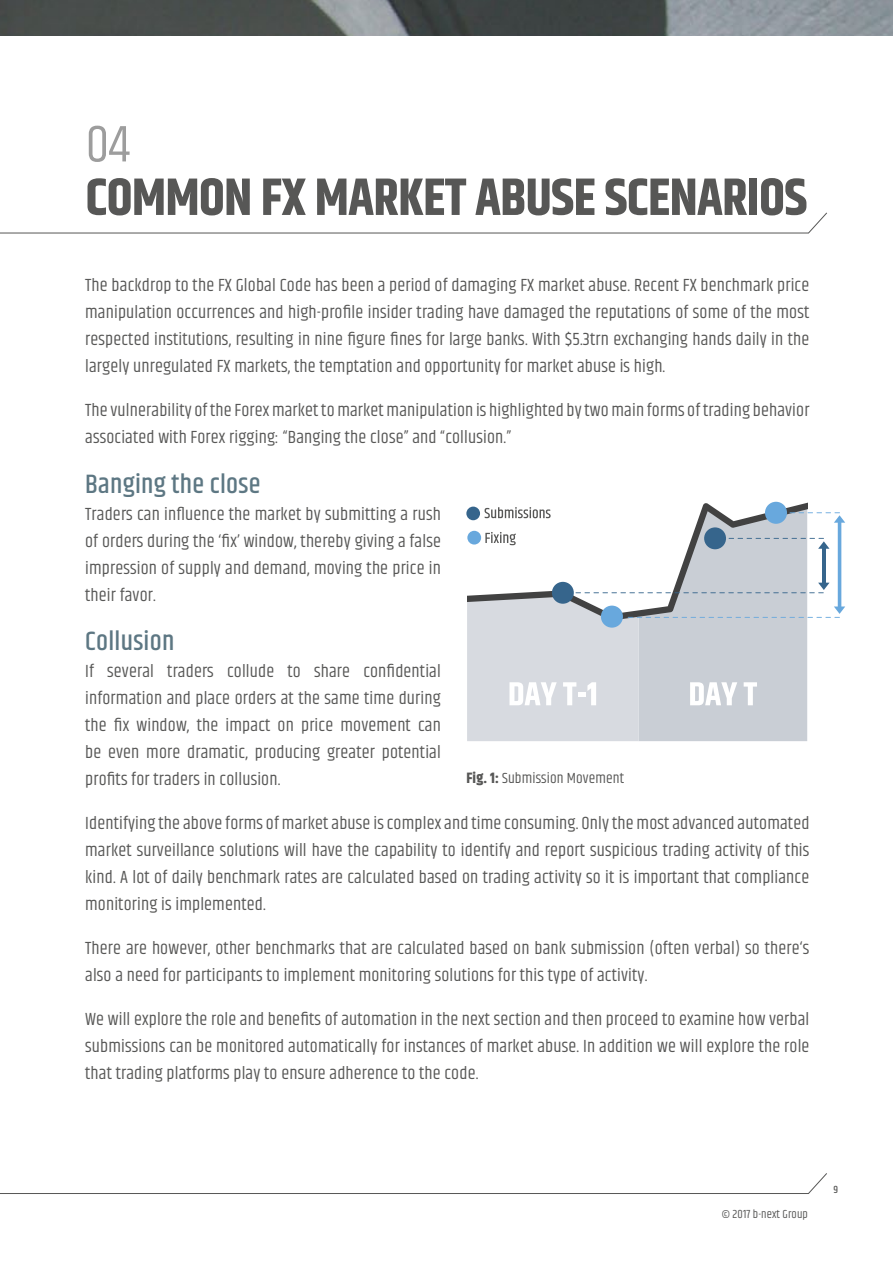
<style>
.page{position:relative;width:893px;height:1263px;background:#fff}
.page>*{position:absolute;margin:0;border:0;box-sizing:border-box;transform-origin:0 0}
.t1{font:700 52.5px "Khand";letter-spacing:-.01em;color:#575756}
.t2{font:52.5px "Khand";color:#9d9d9d}
.t3{font:500 27px "Khand";letter-spacing:.01em;color:#5d7783}
.t4{font:18px/27px "Khand";letter-spacing:.01em;color:#575756;text-align:justify}
.t5{font:15px "Khand";letter-spacing:.01em;color:#575756}
.t6{font:12px "Khand";letter-spacing:.01em;color:#575756}
.t7{font:500 10.5px "Khand";color:#575756}
.s1{font-weight:700}
</style>
<div class="page">
<img style="left:0;top:0;width:893px;height:36px">
<svg style="left:0;top:1173px;width:827px;height:21px"></svg>
<svg style="left:0;top:212px;width:827px;height:22px"></svg>
<svg style="left:467px;top:502px;width:378px;height:239px"></svg>
<div style="left:765px;top:502px;width:22px;height:22px;background:#68a8dd;border-radius:50%"></div>
<h1 class="t2" style="left:86px;top:112px;width:46px">04</h1>
<h1 class="t1" style="left:86px;top:160px;width:723px">COMMON FX MARKET ABUSE SCENARIOS</h1>
<p class="t4" style="left:85px;top:273px;width:726px">The backdrop to the FX Global Code has been a period of damaging FX market abuse. Recent FX benchmark price manipulation occurrences and high-profile insider trading have damaged the reputations of some of the most respected institutions, resulting in nine figure fines for large banks. With $5.3trn exchanging hands daily in the largely unregulated FX markets, the temptation and opportunity for market abuse is high.</p>
<p class="t4" style="left:85px;top:398px;width:726px">The vulnerability of the Forex market to market manipulation is highlighted by two main forms of trading behavior associated with Forex rigging: “Banging the close” and “collusion.”</p>
<h2 class="t3" style="left:85px;top:467px;width:177px">Banging the close</h2>
<p class="t4" style="left:85px;top:501px;width:357px">Traders can influence the market by submitting a rush of orders during the ‘fix’ window, thereby giving a false impression of supply and demand, moving the price in their favor.</p>
<h2 class="t3" style="left:85px;top:624px;width:91px">Collusion</h2>
<p class="t4" style="left:85px;top:658px;width:357px">If several traders collude to share confidential information and place orders at the same time during the fix window, the impact on price movement can be even more dramatic, producing greater potential profits for traders in collusion.</p>
<p class="t4" style="left:85px;top:811px;width:726px">Identifying the above forms of market abuse is complex and time consuming. Only the most advanced automated market surveillance solutions will have the capability to identify and report suspicious trading activity of this kind. A lot of daily benchmark rates are calculated based on trading activity so it is important that compliance monitoring is implemented.</p>
<p class="t4" style="left:85px;top:936px;width:726px">There are however, other benchmarks that are calculated based on bank submission (often verbal) so there‘s also a need for participants to implement monitoring solutions for this type of activity.</p>
<p class="t4" style="left:85px;top:1007px;width:726px">We will explore the role and benefits of automation in the next section and then proceed to examine how verbal submissions can be monitored automatically for instances of market abuse. In addition we will explore the role that trading platforms play to ensure adherence to the code.</p>
<p class="t5" style="left:466px;top:769px;width:159px"><span class="s1">Fig. 1:</span> Submission Movement</p>
<p class="t6" style="left:722px;top:1207px;width:88px">© 2017 b-next Group</p>
<p class="t7" style="left:833px;top:1183px;width:6px">9</p>
</div>
